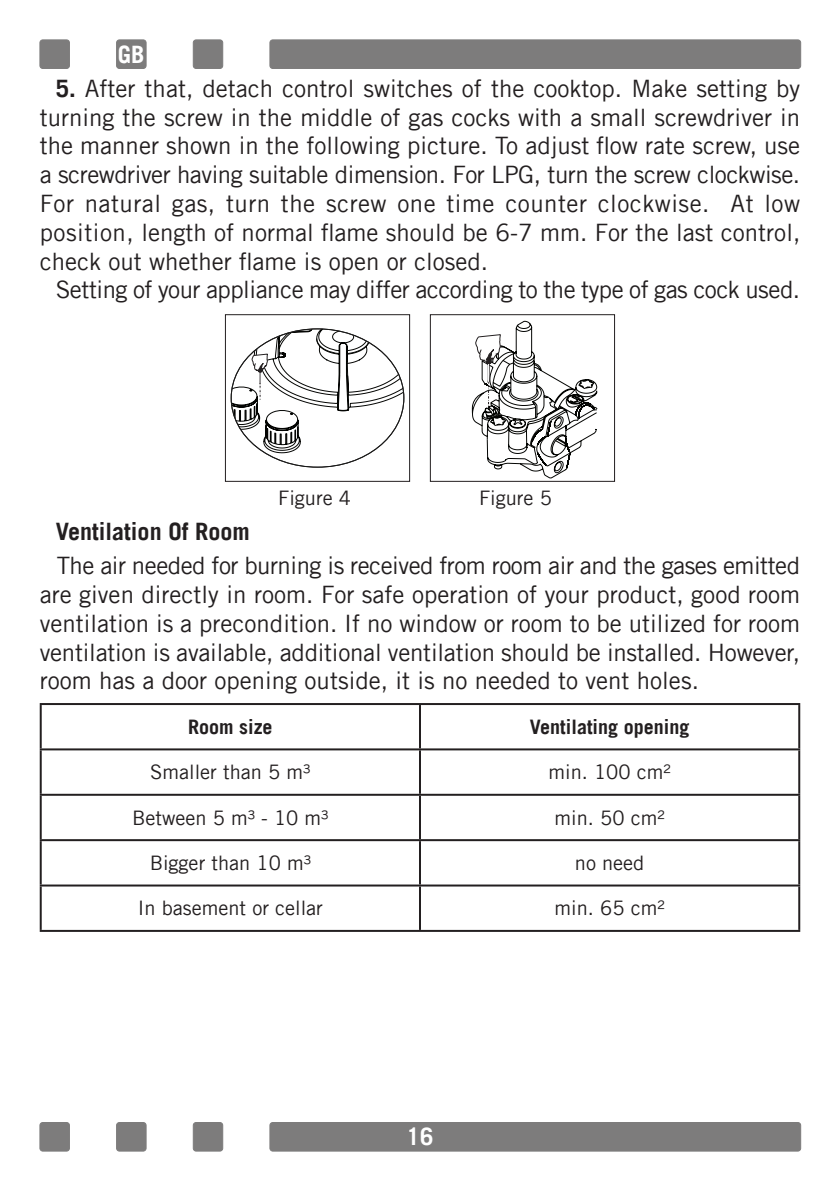
<style>
.page{position:relative;width:840px;height:1191px;background:#fff}
.page>*{position:absolute;margin:0;border:0;box-sizing:border-box;transform-origin:0 0}
.t1{font:24px/28.8px "Trade Gothic";color:#231f20;text-align:justify}
.t2{font:24px "Trade Gothic";letter-spacing:-.02em;color:#231f20}
.t3{font:700 24px "Trade Gothic";color:#231f20}
.t4{font:700 24px "Trade Gothic";color:#fff}
.t5{font:20px "Trade Gothic";color:#231f20}
.t6{font:700 20px "Trade Gothic";color:#231f20}
.s1{font-weight:700}
</style>
<div class="page">
<div style="left:270px;top:40px;width:530px;height:28px;background:#7d7c7c;border-radius:3px"></div>
<div style="left:269px;top:40px;width:531px;height:29px;border:1px solid #7d7c7c;border-radius:3px"></div>
<div style="left:40px;top:40px;width:29px;height:28px;background:#7d7c7c;border-radius:3px"></div>
<div style="left:40px;top:40px;width:30px;height:29px;border:1px solid #7d7c7c;border-radius:3px"></div>
<div style="left:193px;top:40px;width:29px;height:28px;background:#7d7c7c;border-radius:3px"></div>
<div style="left:193px;top:40px;width:30px;height:29px;border:1px solid #7d7c7c;border-radius:3px"></div>
<div style="left:116px;top:40px;width:30px;height:28px;background:#7d7c7c;border-radius:3px"></div>
<div style="left:116px;top:40px;width:30px;height:29px;border:1px solid #7d7c7c;border-radius:3px"></div>
<div style="left:270px;top:1122px;width:530px;height:29px;background:#7d7c7c;border-radius:3px"></div>
<div style="left:269px;top:1122px;width:531px;height:29px;border:1px solid #7d7c7c;border-radius:3px"></div>
<div style="left:40px;top:1122px;width:29px;height:29px;background:#7d7c7c;border-radius:3px"></div>
<div style="left:40px;top:1122px;width:30px;height:29px;border:1px solid #7d7c7c;border-radius:3px"></div>
<div style="left:193px;top:1122px;width:29px;height:29px;background:#7d7c7c;border-radius:3px"></div>
<div style="left:193px;top:1122px;width:30px;height:29px;border:1px solid #7d7c7c;border-radius:3px"></div>
<div style="left:116px;top:1122px;width:30px;height:29px;background:#7d7c7c;border-radius:3px"></div>
<div style="left:116px;top:1122px;width:30px;height:29px;border:1px solid #7d7c7c;border-radius:3px"></div>
<hr style="left:40px;top:703px;width:380px;height:2px;background:#231f20">
<hr style="left:40px;top:705px;width:2px;height:43px;background:#231f20">
<hr style="left:420px;top:703px;width:379px;height:2px;background:#231f20">
<hr style="left:419px;top:705px;width:2px;height:43px;background:#231f20">
<hr style="left:797px;top:705px;width:2px;height:43px;background:#231f20">
<hr style="left:40px;top:748px;width:380px;height:2px;background:#231f20">
<hr style="left:40px;top:750px;width:2px;height:43px;background:#231f20">
<hr style="left:420px;top:748px;width:379px;height:2px;background:#231f20">
<hr style="left:419px;top:750px;width:2px;height:43px;background:#231f20">
<hr style="left:797px;top:750px;width:2px;height:43px;background:#231f20">
<hr style="left:40px;top:793px;width:380px;height:2px;background:#231f20">
<hr style="left:40px;top:795px;width:2px;height:44px;background:#231f20">
<hr style="left:420px;top:793px;width:379px;height:2px;background:#231f20">
<hr style="left:419px;top:795px;width:2px;height:44px;background:#231f20">
<hr style="left:797px;top:795px;width:2px;height:44px;background:#231f20">
<hr style="left:40px;top:839px;width:380px;height:2px;background:#231f20">
<hr style="left:40px;top:841px;width:2px;height:43px;background:#231f20">
<hr style="left:420px;top:839px;width:379px;height:2px;background:#231f20">
<hr style="left:419px;top:841px;width:2px;height:43px;background:#231f20">
<hr style="left:797px;top:841px;width:2px;height:43px;background:#231f20">
<hr style="left:40px;top:884px;width:380px;height:2px;background:#231f20">
<hr style="left:40px;top:886px;width:2px;height:44px;background:#231f20">
<hr style="left:420px;top:884px;width:379px;height:2px;background:#231f20">
<hr style="left:419px;top:886px;width:2px;height:44px;background:#231f20">
<hr style="left:797px;top:886px;width:2px;height:44px;background:#231f20">
<hr style="left:40px;top:930px;width:380px;height:2px;background:#231f20">
<hr style="left:420px;top:930px;width:379px;height:2px;background:#231f20">
<svg style="left:231px;top:329px;width:173px;height:138px"></svg>
<div style="left:225px;top:314px;width:184px;height:167px;border:1px solid #231f20"></div>
<svg style="left:471px;top:39px;width:126px;height:439px"></svg>
<div style="left:430px;top:314px;width:184px;height:167px;border:1px solid #231f20"></div>
<p class="t4" style="left:118px;top:45px;width:28px">GB</p>
<p class="t1" style="left:40px;top:73px;width:761px;text-indent:16px"><span class="s1">5.</span> After that, detach control switches of the cooktop. Make setting by turning the screw in the middle of gas cocks with a small screwdriver in the manner shown in the following picture. To adjust flow rate screw, use a screwdriver having suitable dimension. For LPG, turn the screw clockwise.<br>For natural gas, turn the screw one time counter clockwise. At low position, length of normal flame should be 6-7 mm. For the last control, check out whether flame is open or closed.</p>
<p class="t2" style="left:56px;top:280px;width:745px">Setting of your appliance may differ according to the type of gas cock used.</p>
<p class="t5" style="left:278px;top:490px;width:74px">Figure 4</p>
<p class="t5" style="left:479px;top:490px;width:74px">Figure 5</p>
<p class="t3" style="left:56px;top:521px;width:195px">Ventilation Of Room</p>
<p class="t1" style="left:40px;top:553px;width:761px;text-indent:17px">The air needed for burning is received from room air and the gases emitted are given directly in room. For safe operation of your product, good room ventilation is a precondition. If no window or room to be utilized for room ventilation is available, additional ventilation should be installed. However, room has a door opening outside, it is no needed to vent holes.</p>
<p class="t6" style="left:188px;top:719px;width:86px">Room size</p>
<p class="t6" style="left:529px;top:719px;width:161px">Ventilating opening</p>
<p class="t5" style="left:150px;top:764px;width:162px">Smaller than 5 m³</p>
<p class="t5" style="left:548px;top:764px;width:124px">min. 100 cm²</p>
<p class="t5" style="left:132px;top:809px;width:198px">Between 5 m³ - 10 m³</p>
<p class="t5" style="left:554px;top:809px;width:112px">min. 50 cm²</p>
<p class="t5" style="left:150px;top:854px;width:163px">Bigger than 10 m³</p>
<p class="t5" style="left:574px;top:854px;width:71px">no need</p>
<p class="t5" style="left:138px;top:900px;width:186px">In basement or cellar</p>
<p class="t5" style="left:554px;top:900px;width:112px">min. 65 cm²</p>
<p class="t4" style="left:406px;top:1127px;width:28px">16</p>
</div>
